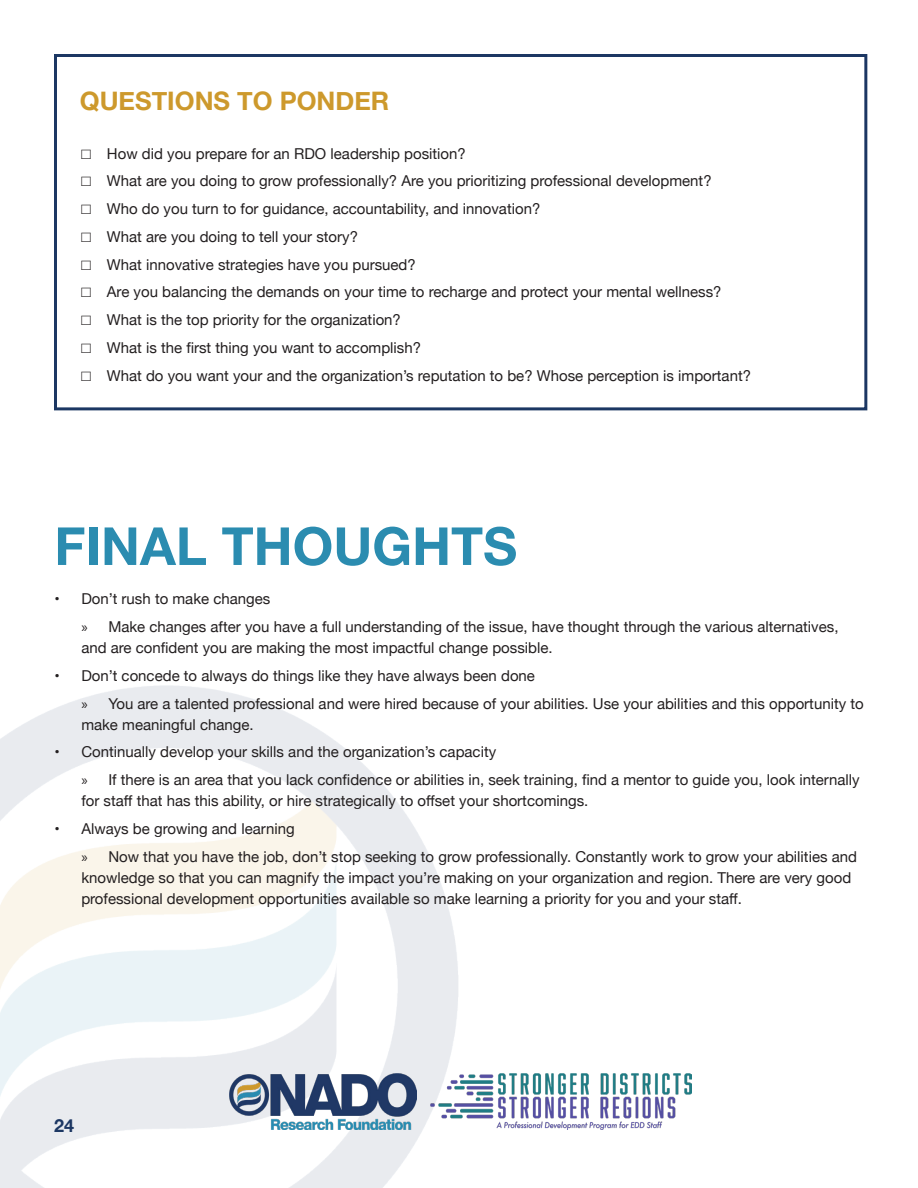
<style>
.page{position:relative;width:918px;height:1188px;background:#fff}
.page>*{position:absolute;margin:0;border:0;box-sizing:border-box;transform-origin:0 0}
.t1{font:700 52.5px "Helvetica Neue";color:#2b8cb0}
.t2{font:700 25.5px "Helvetica Neue";color:#cd992c}
.t3{font:700 18px "Helvetica Neue";color:#1c3763}
.t4{font:15px/21px "Helvetica Neue";color:#231f20}
.s1{font-family:"Myriad Pro"}
</style>
<div class="page">
<img style="left:0;top:686px;width:458px;height:502px">
<div style="left:54px;top:54px;width:813px;height:356px;border:3px solid #1c3763"></div>
<img style="left:431px;top:1074px;width:260px;height:55px">
<img style="left:229px;top:1074px;width:188px;height:55px">
<p class="t2" style="left:80px;top:81px;width:311px">QUESTIONS TO PONDER</p>
<p class="t4" style="left:80px;top:144px;width:387px">□ How did you prepare for an RDO leadership position?</p>
<p class="t4" style="left:80px;top:171px;width:633px">□ What are you doing to grow professionally? Are you prioritizing professional development?</p>
<p class="t4" style="left:80px;top:199px;width:462px">□ Who do you turn to for guidance, accountability, and innovation?</p>
<p class="t4" style="left:80px;top:227px;width:280px">□ What are you doing to tell your story?</p>
<p class="t4" style="left:80px;top:255px;width:337px">□ What innovative strategies have you pursued?</p>
<p class="t4" style="left:80px;top:282px;width:643px">□ Are you balancing the demands on your time to recharge and protect your mental wellness?</p>
<p class="t4" style="left:80px;top:310px;width:323px">□ What is the top priority for the organization?</p>
<p class="t4" style="left:80px;top:338px;width:343px">□ What is the first thing you want to accomplish?</p>
<p class="t4" style="left:80px;top:366px;width:673px">□ What do you want your and the organization’s reputation to be? Whose perception is important?</p>
<p class="t1" style="left:54px;top:505px;width:464px">FINAL THOUGHTS</p>
<p class="t4" style="left:54px;top:590px;width:217px">• Don’t rush to make changes</p>
<p class="t4" style="left:81px;top:617px;width:759px"><span class="s1">»</span> Make changes after you have a full understanding of the issue, have thought through the various alternatives, and are confident you are making the most impactful change possible.</p>
<p class="t4" style="left:54px;top:666px;width:482px">• Don’t concede to always do things like they have always been done</p>
<p class="t4" style="left:81px;top:694px;width:784px"><span class="s1">»</span> You are a talented professional and were hired because of your abilities. Use your abilities and this opportunity to make meaningful change.</p>
<p class="t4" style="left:54px;top:743px;width:443px">• Continually develop your skills and the organization’s capacity</p>
<p class="t4" style="left:81px;top:770px;width:780px"><span class="s1">»</span> If there is an area that you lack confidence or abilities in, seek training, find a mentor to guide you, look internally for staff that has this ability, or hire strategically to offset your shortcomings.</p>
<p class="t4" style="left:54px;top:819px;width:242px">• Always be growing and learning</p>
<p class="t4" style="left:81px;top:847px;width:777px"><span class="s1">»</span> Now that you have the job, don’t stop seeking to grow professionally. Constantly work to grow your abilities and knowledge so that you can magnify the impact you’re making on your organization and region. There are very good professional development opportunities available so make learning a priority for you and your staff.</p>
<p class="t3" style="left:54px;top:1111px;width:22px">24</p>
</div>
